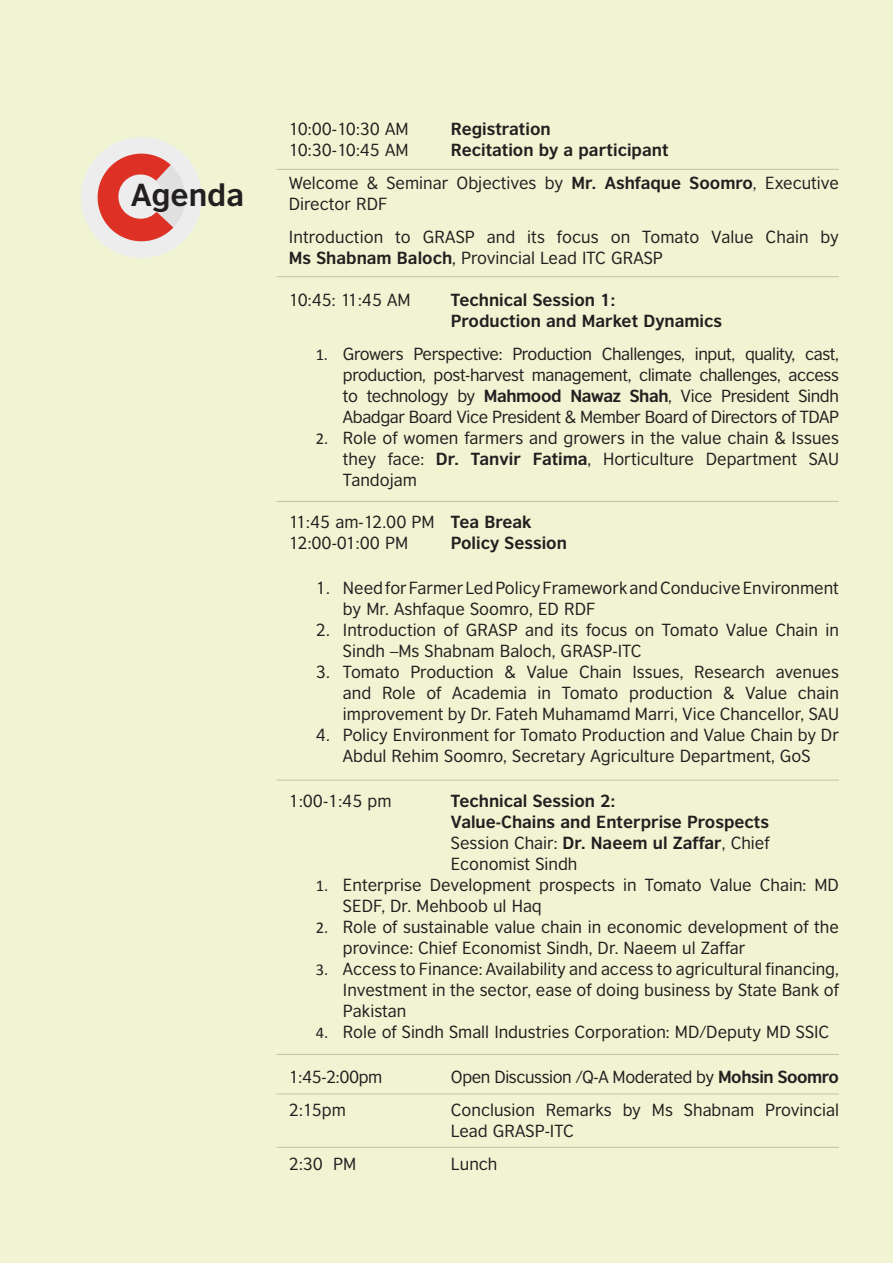
<style>
.page{position:relative;width:893px;height:1263px;background:#f1f4d2}
.page>*{position:absolute;margin:0;border:0;box-sizing:border-box;transform-origin:0 0}
.t1{font:700 30px "British Council Sans";color:#231f20}
.List_Paragraph{font:16.5px/21px "British Council Sans";color:#231f20}
.t2{font:700 16.5px "British Council Sans";color:#231f20}
.List_Paragraph-2{font:16.5px "British Council Sans";letter-spacing:-.025em;color:#231f20}
.s1{font-weight:700}
.s2{font-family:"Calibri"}
</style>
<div class="page">
<svg style="left:81px;top:137px;width:121px;height:121px"></svg>
<hr style="left:276px;top:169px;width:563px;height:1px;background:#231f20">
<hr style="left:276px;top:276px;width:563px;height:1px;background:#231f20">
<hr style="left:276px;top:501px;width:563px;height:1px;background:#231f20">
<hr style="left:276px;top:780px;width:563px;height:1px;background:#231f20">
<hr style="left:276px;top:1054px;width:563px;height:1px;background:#231f20">
<hr style="left:276px;top:1094px;width:563px;height:1px;background:#231f20">
<hr style="left:276px;top:1147px;width:563px;height:1px;background:#231f20">
<p class="t1" style="left:131px;top:176px;width:114px">Agenda</p>
<p class="List_Paragraph" style="left:289px;top:118px;width:121px">10:00-10:30 AM</p>
<p class="t2" style="left:451px;top:119px;width:101px">Registration</p>
<p class="List_Paragraph" style="left:289px;top:139px;width:121px">10:30-10:45 AM</p>
<p class="t2" style="left:451px;top:140px;width:219px">Recitation by a participant</p>
<p class="List_Paragraph" style="left:289px;top:172px;width:552px">Welcome &amp; Seminar Objectives by <span class="s1">Mr. Ashfaque Soomro</span>, Executive<br>Director RDF</p>
<p class="List_Paragraph" style="left:289px;top:226px;width:551px">Introduction to GRASP and its focus on Tomato Value Chain by<br><span class="s1">Ms Shabnam Baloch</span>, Provincial Lead ITC GRASP</p>
<p class="List_Paragraph" style="left:289px;top:289px;width:123px">10:45: 11:45 AM</p>
<p class="t2" style="left:451px;top:290px;width:166px">Technical Session 1:</p>
<p class="t2" style="left:451px;top:311px;width:273px">Production and Market Dynamics</p>
<p class="List_Paragraph" style="left:343px;top:343px;width:498px;text-align:justify;text-indent:-27px"><span class="s2">1.</span> Growers Perspective: Production Challenges, input, quality, cast, production, post-harvest management, climate challenges, access to technology by <span class="s1">Mahmood Nawaz Shah</span>, Vice President Sindh Abadgar Board Vice President &amp; Member Board of Directors of TDAP</p>
<p class="List_Paragraph" style="left:343px;top:427px;width:498px;text-align:justify;text-indent:-27px"><span class="s2">2.</span> Role of women farmers and growers in the value chain &amp; Issues they face: <span class="s1">Dr. Tanvir Fatima</span>, Horticulture Department SAU Tandojam</p>
<p class="List_Paragraph" style="left:289px;top:511px;width:244px">11:45 am-12.00 PM <span class="s1">Tea Break</span></p>
<p class="List_Paragraph" style="left:289px;top:532px;width:121px">12:00-01:00 PM</p>
<p class="t2" style="left:451px;top:533px;width:118px">Policy Session</p>
<p class="List_Paragraph" style="left:343px;top:577px;width:498px;text-indent:-27px">1. Need for Farmer Led Policy Framework and Conducive Environment by Mr. Ashfaque Soomro, ED RDF</p>
<p class="List_Paragraph" style="left:343px;top:619px;width:498px;text-indent:-27px">2. Introduction of GRASP and its focus on Tomato Value Chain in<br>Sindh –Ms Shabnam Baloch, GRASP-ITC</p>
<p class="List_Paragraph" style="left:343px;top:661px;width:498px;text-align:justify;text-indent:-27px">3. Tomato Production &amp; Value Chain Issues, Research avenues and Role of Academia in Tomato production &amp; Value chain improvement by Dr. Fateh Muhamamd Marri, Vice Chancellor, SAU</p>
<p class="List_Paragraph" style="left:316px;top:724px;width:524px;text-align:center">4. Policy Environment for Tomato Production and Value Chain by Dr<br>Abdul Rehim Soomro, Secretary Agriculture Department, GoS</p>
<p class="List_Paragraph" style="left:289px;top:790px;width:104px">1:00-1:45 pm</p>
<p class="t2" style="left:451px;top:791px;width:166px">Technical Session 2:</p>
<p class="t2" style="left:451px;top:812px;width:320px">Value-Chains and Enterprise Prospects</p>
<p class="List_Paragraph" style="left:451px;top:832px;width:320px">Session Chair: <span class="s1">Dr. Naeem ul Zaffar</span>, Chief<br>Economist Sindh</p>
<p class="List_Paragraph" style="left:343px;top:874px;width:498px;text-indent:-27px"><span class="s2">1.</span> Enterprise Development prospects in Tomato Value Chain: MD<br>SEDF, Dr. Mehboob ul Haq</p>
<p class="List_Paragraph" style="left:343px;top:916px;width:498px;text-indent:-27px"><span class="s2">2.</span> Role of sustainable value chain in economic development of the province: Chief Economist Sindh, Dr. Naeem ul Zaffar</p>
<p class="List_Paragraph" style="left:343px;top:958px;width:498px;text-align:justify;text-indent:-27px"><span class="s2">3.</span> Access to Finance: Availability and access to agricultural financing, Investment in the sector, ease of doing business by State Bank of Pakistan</p>
<p class="List_Paragraph" style="left:316px;top:1021px;width:515px"><span class="s2">4.</span> Role of Sindh Small Industries Corporation: MD/Deputy MD SSIC</p>
<p class="List_Paragraph" style="left:289px;top:1066px;width:95px">1:45-2:00pm</p>
<p class="List_Paragraph-2" style="left:451px;top:1067px;width:390px">Open Discussion /Q-A Moderated by <span class="s1">Mohsin Soomro</span></p>
<p class="List_Paragraph" style="left:289px;top:1099px;width:58px">2:15pm</p>
<p class="List_Paragraph" style="left:451px;top:1099px;width:390px">Conclusion Remarks by Ms Shabnam Provincial<br>Lead GRASP-ITC</p>
<p class="List_Paragraph" style="left:289px;top:1153px;width:69px">2:30 PM</p>
<p class="List_Paragraph" style="left:451px;top:1153px;width:48px">Lunch</p>
</div>
